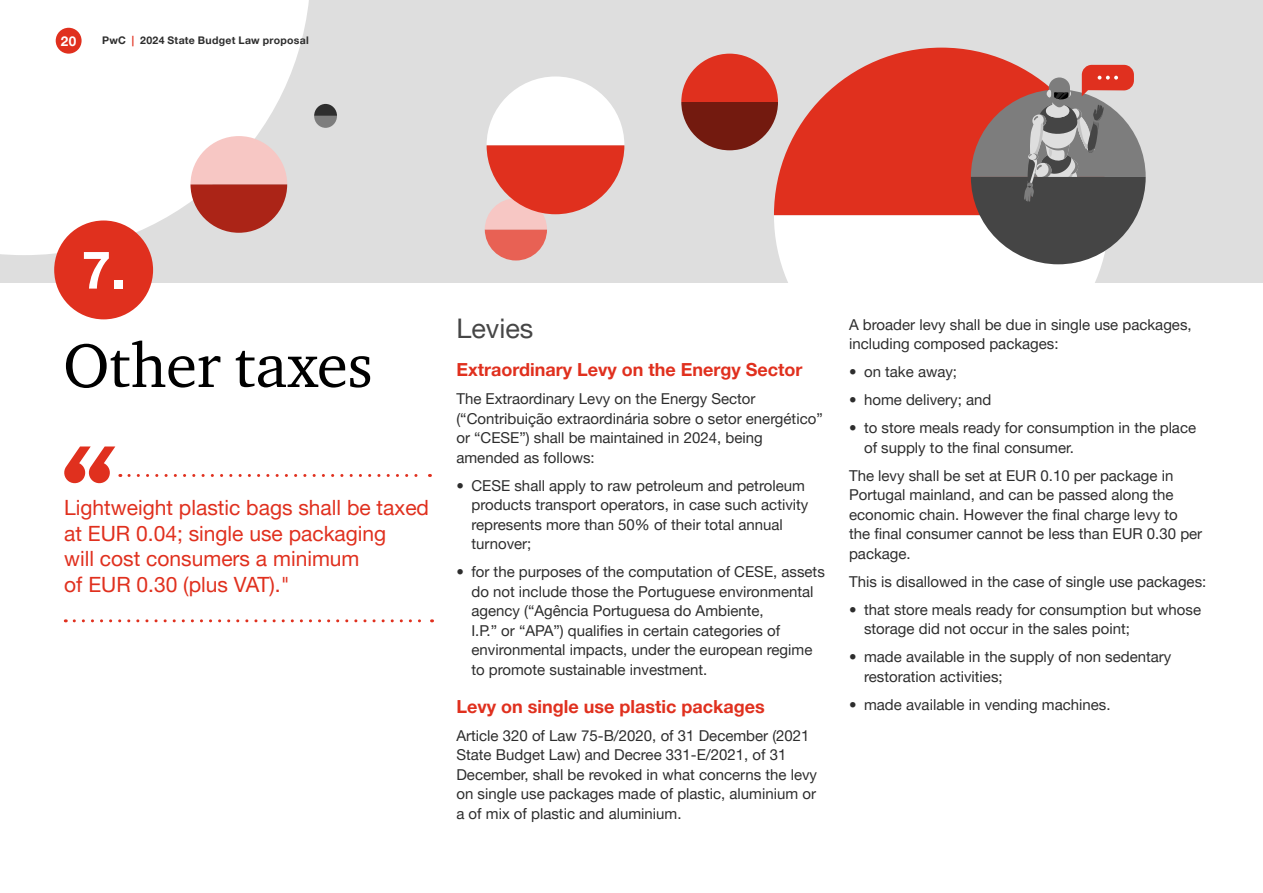
<style>
.page{position:relative;width:1263px;height:893px;background:#fff}
.page>*{position:absolute;margin:0;border:0;box-sizing:border-box;transform-origin:0 0}
.t1{font:63px "ITC Charter Com";letter-spacing:-.005em;color:#000}
.t2{font:700 52.2px "Helvetica Neue LT Pro";color:#fff}
.t3{font:27px "Helvetica Neue LT Pro";color:#464646}
.t4{font:21px/25.5px "Helvetica Neue LT Pro";color:#e0301e}
.t5{font:700 18px "Helvetica Neue LT Pro";color:#e0301e}
.t6{font:15px/19.5px "Helvetica Neue LT Pro";color:#2d2d2d}
.t7{font:700 13.5px "Helvetica Neue LT Pro";color:#fff}
.t8{font:700 10.5px "Helvetica Neue LT Pro";letter-spacing:.03em;color:#2d2d2d}
.s1{color:#e0301e}
</style>
<div class="page">
<div style="left:0;top:0;width:1263px;height:283px;background:#dedede"></div>
<div style="left:774px;top:215px;width:328px;height:68px;background:#fff"></div>
<svg style="left:774px;top:48px;width:335px;height:167px;fill:#e0301e"></svg>
<svg style="left:0;top:0;width:309px;height:255px;background:#fafafa"></svg>
<svg style="left:681px;top:54px;width:97px;height:96px"></svg>
<svg style="left:314px;top:104px;width:23px;height:24px"></svg>
<svg style="left:485px;top:76px;width:139px;height:184px"></svg>
<svg style="left:190px;top:136px;width:97px;height:97px"></svg>
<div style="left:54px;top:220px;width:99px;height:99px;background:#e0301e;border-radius:50%"></div>
<svg style="left:971px;top:65px;width:175px;height:199px"></svg>
<svg style="left:129px;top:474px;width:301px;height:3px"></svg>
<svg style="left:64px;top:446px;width:57px;height:38px"></svg>
<svg style="left:74px;top:619px;width:358px;height:3px"></svg>
<div style="left:56px;top:28px;width:26px;height:26px;background:#e0301e;border-radius:50%"></div>
<p class="t7" style="left:61px;top:32px;width:17px">20</p>
<p class="t8" style="left:102px;top:34px;width:208px">PwC <span class="s1">|</span> 2024 State Budget Law proposal</p>
<h2 class="t2" style="left:82px;top:238px;width:45px">7.</h2>
<h1 class="t1" style="left:63px;top:327px;width:311px">Other taxes</h1>
<h3 class="t4" style="left:64px;top:494px;width:366px">Lightweight plastic bags shall be taxed at EUR 0.04; single use packaging<br>will cost consumers a minimum<br>of EUR 0.30 (plus VAT)."</h3>
<h3 class="t3" style="left:456px;top:312px;width:79px">Levies</h3>
<p class="t5" style="left:456px;top:359px;width:348px">Extraordinary Levy on the Energy Sector</p>
<p class="t6" style="left:456px;top:389px;width:368px">The Extraordinary Levy on the Energy Sector (“Contribuição extraordinária sobre o setor energético” or “CESE”) shall be maintained in 2024, being amended as follows:</p>
<p class="t6" style="left:471px;top:475px;width:339px;text-indent:-15px">• CESE shall apply to raw petroleum and petroleum products transport operators, in case such activity represents more than 50% of their total annual turnover;</p>
<p class="t6" style="left:471px;top:562px;width:355px;text-indent:-15px">• for the purposes of the computation of CESE, assets do not include those the Portuguese environmental agency (“Agência Portuguesa do Ambiente,<br>I.P.” or “APA”) qualifies in certain categories of environmental impacts, under the european regime to promote sustainable investment.</p>
<p class="t5" style="left:456px;top:695px;width:310px">Levy on single use plastic packages</p>
<p class="t6" style="left:456px;top:725px;width:362px">Article 320 of Law 75-B/2020, of 31 December (2021<br>State Budget Law) and Decree 331-E/2021, of 31<br>December, shall be revoked in what concerns the levy on single use packages made of plastic, aluminium or a of mix of plastic and aluminium.</p>
<p class="t6" style="left:849px;top:314px;width:344px">A broader levy shall be due in single use packages, including composed packages:</p>
<p class="t6" style="left:849px;top:362px;width:110px">• on take away;</p>
<p class="t6" style="left:849px;top:390px;width:144px">• home delivery; and</p>
<p class="t6" style="left:864px;top:418px;width:334px;text-indent:-15px">• to store meals ready for consumption in the place of supply to the final consumer.</p>
<p class="t6" style="left:849px;top:465px;width:355px">The levy shall be set at EUR 0.10 per package in Portugal mainland, and can be passed along the economic chain. However the final charge levy to the final consumer cannot be less than EUR 0.30 per package.</p>
<p class="t6" style="left:849px;top:571px;width:359px">This is disallowed in the case of single use packages:</p>
<p class="t6" style="left:864px;top:599px;width:339px;text-indent:-15px">• that store meals ready for consumption but whose storage did not occur in the sales point;</p>
<p class="t6" style="left:864px;top:647px;width:309px;text-indent:-15px">• made available in the supply of non sedentary restoration activities;</p>
<p class="t6" style="left:849px;top:694px;width:263px">• made available in vending machines.</p>
</div>
